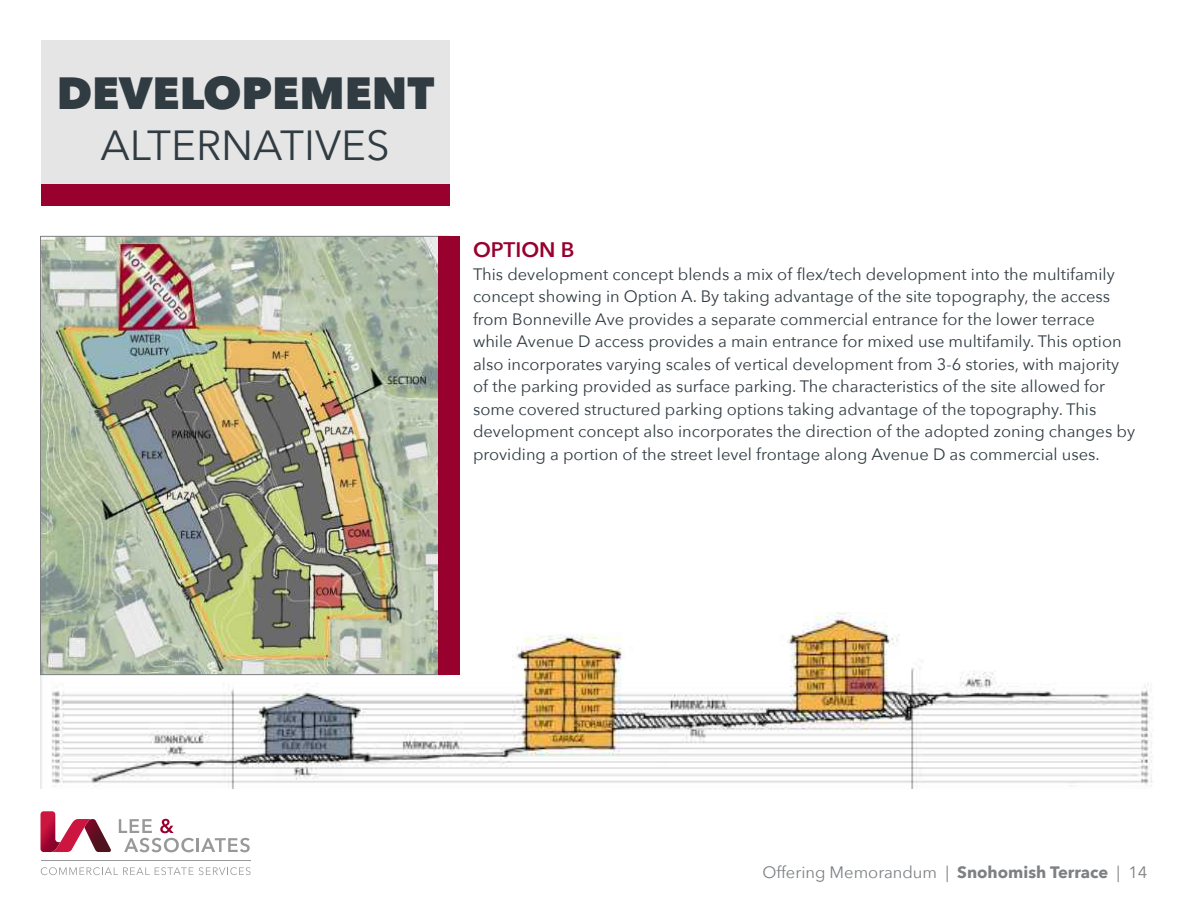
<style>
.page{position:relative;width:1188px;height:918px;background:#fff}
.page>*{position:absolute;margin:0;border:0;box-sizing:border-box;transform-origin:0 0}
.t1{font:800 45px "Avenir Next";color:#303c42}
.t2{font:42px "Avenir Next";color:#303c42}
.t3{font:600 21px "Avenir Next";color:#98002e}
.t4{font:16.5px/22.5px "Avenir Next";color:#303c42}
.t5{font:16.5px "Avenir Next";color:#7e8083}
.s1{font-weight:700}
</style>
<div class="page">
<svg style="left:119px;top:819px;width:75px;height:33px"></svg>
<hr style="left:196px;top:838px;width:3px;height:14px;background:#999">
<svg style="left:201px;top:838px;width:49px;height:14px"></svg>
<svg style="left:40px;top:811px;width:71px;height:41px"></svg>
<svg style="left:41px;top:867px;width:210px;height:8px"></svg>
<hr style="left:41px;top:861px;width:210px;height:1px;background:#999">
<div style="left:41px;top:40px;width:408px;height:155px;background:#e5e5e6"></div>
<div style="left:41px;top:184px;width:408px;height:21px;background:#98002e"></div>
<img style="left:41px;top:612px;width:1112px;height:176px">
<img style="left:42px;top:238px;width:396px;height:435px">
<div style="left:438px;top:236px;width:22px;height:439px;background:#98002e"></div>
<h1 class="t1" style="left:57px;top:66px;width:379px">DEVELOPEMENT</h1>
<h2 class="t2" style="left:100px;top:110px;width:291px">ALTERNATIVES</h2>
<p class="t3" style="left:473px;top:232px;width:103px">OPTION B</p>
<p class="t4" style="left:473px;top:262px;width:664px">This development concept blends a mix of flex/tech development into the multifamily concept showing in Option A. By taking advantage of the site topography, the access from Bonneville Ave provides a separate commercial entrance for the lower terrace while Avenue D access provides a main entrance for mixed use multifamily. This option also incorporates varying scales of vertical development from 3-6 stories, with majority of the parking provided as surface parking. The characteristics of the site allowed for some covered structured parking options taking advantage of the topography. This development concept also incorporates the direction of the adopted zoning changes by providing a portion of the street level frontage along Avenue D as commercial uses.</p>
<p class="t5" style="left:763px;top:858px;width:386px">Offering Memorandum | <span class="s1">Snohomish Terrace</span> | 14</p>
</div>
